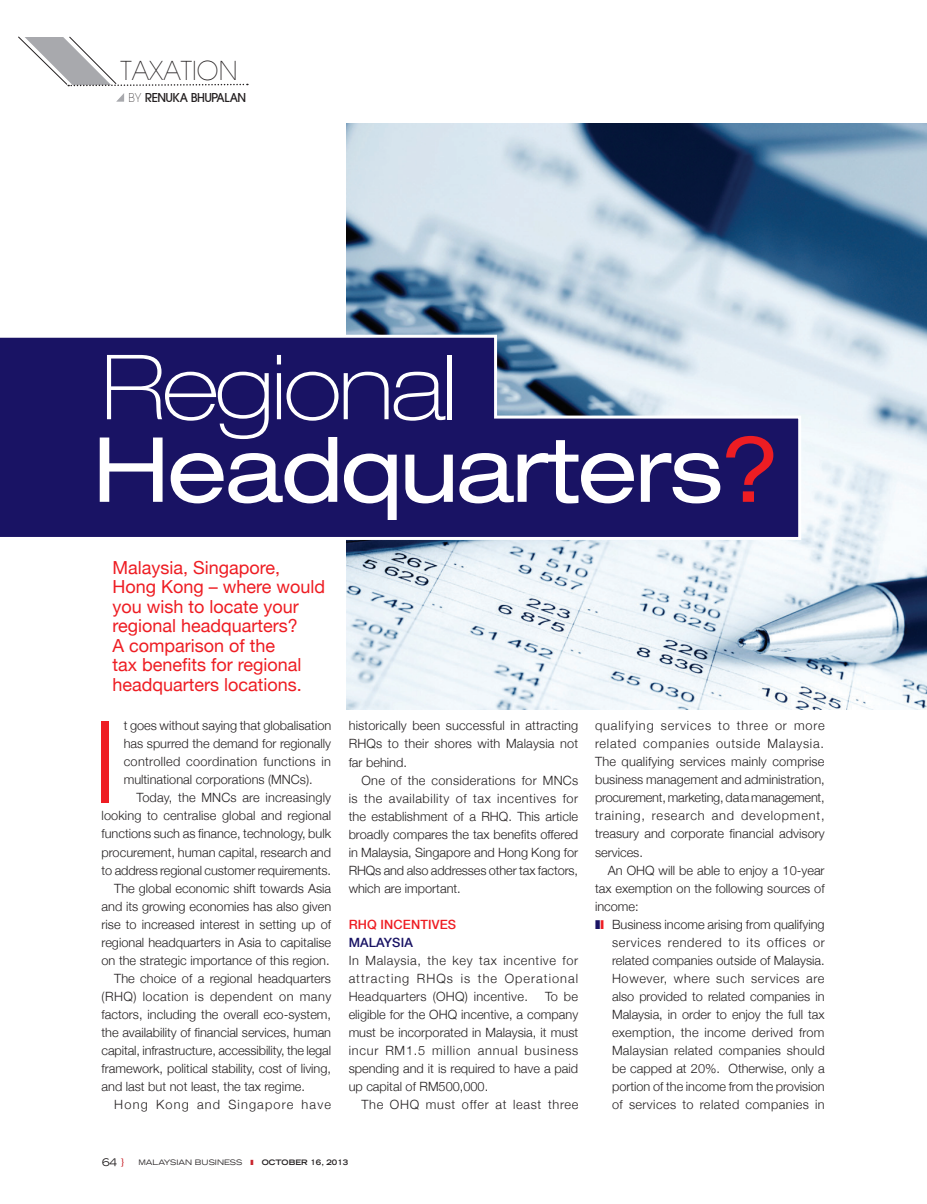
<style>
.page{position:relative;width:927px;height:1204px;background:#fff}
.page>*{position:absolute;margin:0;border:0;box-sizing:border-box;transform-origin:0 0}
.t1{font:300 113.55px "Helvetica Neue";color:#ee1d23}
.t2{font:expanded 90px "Helvetica Neue";letter-spacing:-.025em;color:#fff}
.t3{font:100 expanded 90px "Helvetica Neue";letter-spacing:-.025em;color:#fff}
.t4{font:200 25.5px "Trendex Light S Si";color:#231f20}
.t5{font:18px/19.5px "Helvetica Neue";color:#ee1d23}
.t6{font:300 12.75px/18px "Helvetica Neue";color:#231f20;text-align:justify}
.t7{font:300 12.75px "Helvetica Neue";letter-spacing:.035em;color:#231f20}
.t8{font:300 12.75px "Helvetica Neue";letter-spacing:.055em;color:#231f20}
.t9{font:300 12.75px "Helvetica Neue";letter-spacing:.09em;color:#231f20}
.t10{font:500 12.75px "Helvetica Neue";letter-spacing:.01em;color:#ee1d23}
.t11{font:500 12.75px "Helvetica Neue";letter-spacing:.01em;color:#191364}
.t12{font:700 12px "Trendex Light S Si";color:#231f20}
.t13{font:expanded 10.5px "Trade Gothic LH";color:#231f20}
.t14{font:expanded 7.5px "Trade Gothic LH";color:#231f20}
.t15{font:700 expanded 7.5px "Trade Gothic LH";color:#231f20}
.s1{font-weight:200}
.s2{color:#ee1d23}
.s3{color:#c8242b}
</style>
<div class="page">
<img style="left:346px;top:123px;width:581px;height:586px">
<svg style="left:0;top:333px;width:803px;height:208px;background:#3b397c"></svg>
<svg style="left:116px;top:93px;width:8px;height:9px"></svg>
<svg style="left:18px;top:36px;width:230px;height:51px"></svg>
<h3 class="t4" style="left:120px;top:55px;width:119px">TAXATION</h3>
<p class="t12" style="left:128px;top:90px;width:119px"><span class="s1">BY</span> RENUKA BHUPALAN</p>
<h2 class="t3" style="left:102px;top:334px;width:357px">Regional</h2>
<h2 class="t2" style="left:93px;top:415px;width:690px">Headquarters<span class="s2">?</span></h2>
<h3 class="t5" style="left:113px;top:558px;width:214px">Malaysia, Singapore,<br>Hong Kong – where would you wish to locate your regional headquarters?<br>A comparison of the<br>tax benefits for regional headquarters locations.</h3>
<h1 class="t1" style="left:93px;top:670px;width:27px">I</h1>
<p class="t6" style="left:124px;top:716px;width:209px">t goes without saying that globalisation has spurred the demand for regionally controlled coordination functions in multinational corporations (MNCs).</p>
<p class="t6" style="left:136px;top:788px;width:196px">Today, the MNCs are increasingly</p>
<p class="t6" style="left:102px;top:806px;width:231px">looking to centralise global and regional</p>
<p class="t6" style="left:102px;top:824px;width:231px">functions such as finance, technology, bulk</p>
<p class="t6" style="left:102px;top:842px;width:231px">procurement, human capital, research and</p>
<p class="t6" style="left:102px;top:860px;width:231px">to address regional customer requirements.</p>
<p class="t6" style="left:114px;top:878px;width:218px">The global economic shift towards Asia</p>
<p class="t6" style="left:102px;top:896px;width:231px">and its growing economies has also given</p>
<p class="t6" style="left:102px;top:914px;width:231px">rise to increased interest in setting up of</p>
<p class="t6" style="left:102px;top:932px;width:231px">regional headquarters in Asia to capitalise</p>
<p class="t6" style="left:102px;top:950px;width:230px">on the strategic importance of this region.</p>
<p class="t6" style="left:114px;top:968px;width:218px">The choice of a regional headquarters</p>
<p class="t7" style="left:102px;top:985px;width:231px">(RHQ) location is dependent on many</p>
<p class="t6" style="left:102px;top:1004px;width:231px">factors, including the overall eco-system,</p>
<p class="t6" style="left:102px;top:1022px;width:231px">the availability of financial services, human</p>
<p class="t6" style="left:102px;top:1040px;width:231px">capital, infrastructure, accessibility, the legal</p>
<p class="t6" style="left:102px;top:1058px;width:231px">framework, political stability, cost of living,</p>
<p class="t6" style="left:102px;top:1076px;width:205px">and last but not least, the tax regime.</p>
<p class="t9" style="left:114px;top:1093px;width:218px">Hong Kong and Singapore have</p>
<p class="t6" style="left:349px;top:716px;width:231px">historically been successful in attracting RHQs to their shores with Malaysia not far behind.</p>
<p class="t6" style="left:349px;top:770px;width:231px;text-indent:13px">One of the considerations for MNCs is the availability of tax incentives for the establishment of a RHQ. This article broadly compares the tax benefits offered in Malaysia, Singapore and Hong Kong for RHQs and also addresses other tax factors, which are important.</p>
<p class="t10" style="left:349px;top:913px;width:109px">RHQ INCENTIVES</p>
<p class="t11" style="left:349px;top:931px;width:66px">MALAYSIA</p>
<p class="t6" style="left:349px;top:950px;width:231px">In Malaysia, the key tax incentive for attracting RHQs is the Operational Headquarters (OHQ) incentive.</p>
<p class="t6" style="left:349px;top:986px;width:231px;text-indent:196px">To be eligible for the OHQ incentive, a company must be incorporated in Malaysia, it must incur RM1.5 million annual business spending and it is required to have a paid up capital of RM500,000.</p>
<p class="t8" style="left:361px;top:1093px;width:218px">The OHQ must offer at least three</p>
<p class="t6" style="left:595px;top:716px;width:231px">qualifying services to three or more related companies outside Malaysia.<br>The qualifying services mainly comprise business management and administration, procurement, marketing, data management, training, research and development, treasury and corporate financial advisory services.</p>
<p class="t6" style="left:595px;top:860px;width:231px;text-indent:13px">An OHQ will be able to enjoy a 10-year tax exemption on the following sources of income:</p>
<p class="t6" style="left:612px;top:914px;width:214px">Business income arising from qualifying services rendered to its offices or related companies outside of Malaysia.<br>However, where such services are also provided to related companies in Malaysia, in order to enjoy the full tax exemption, the income derived from Malaysian related companies should be capped at 20%. Otherwise, only a portion of the income from the provision of services to related companies in</p>
<p class="t13" style="left:102px;top:1154px;width:24px">64 <span class="s3">}</span></p>
<p class="t14" style="left:138px;top:1157px;width:106px">MALAYSIAN BUSINESS</p>
<p class="t15" style="left:262px;top:1157px;width:88px">OCTOBER 16, 2013</p>
</div>
